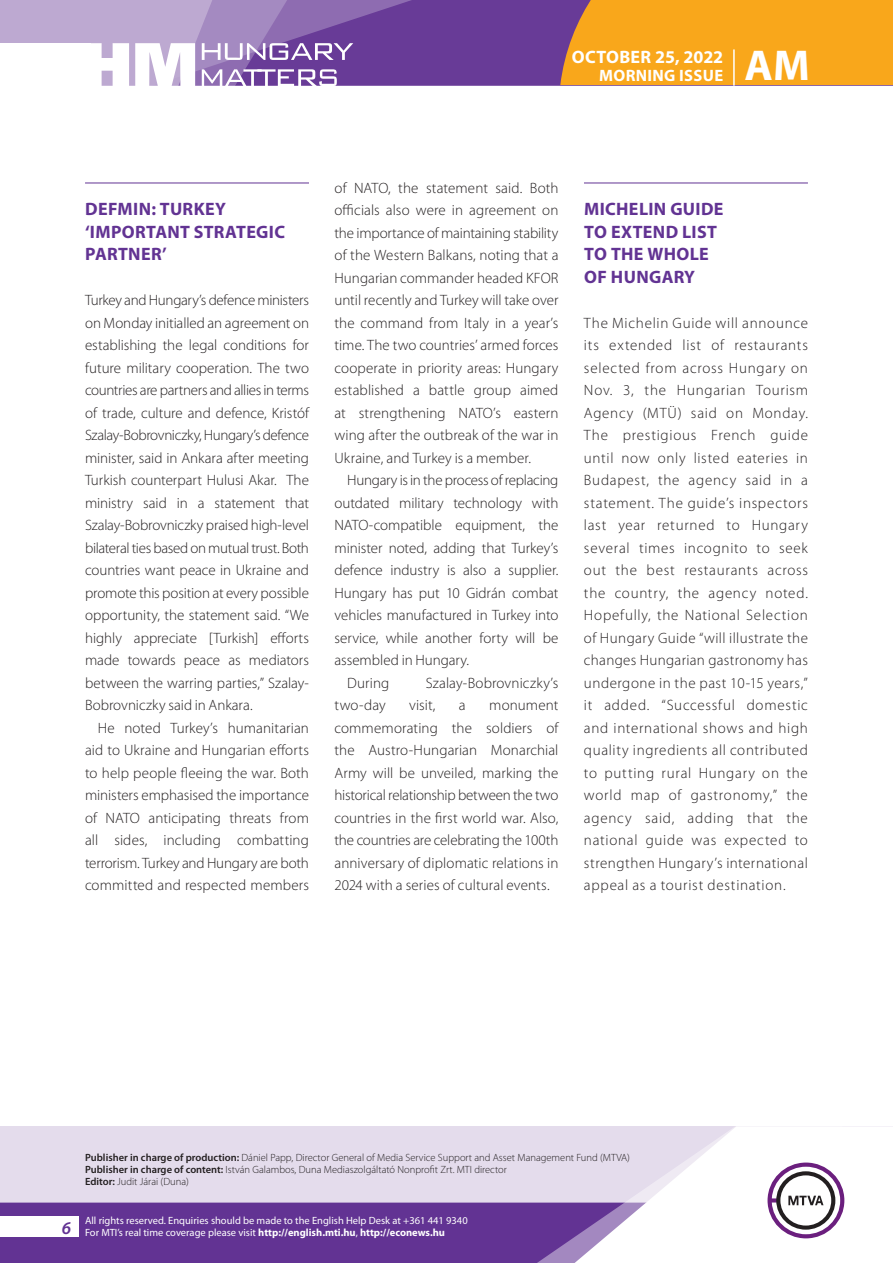
<style>
.page{position:relative;width:893px;height:1263px;background:#fff}
.page>*{position:absolute;margin:0;border:0;box-sizing:border-box;transform-origin:0 0}
.t1{font:700 43.35px "Myriad Pro";color:#fff}
._01_cimsor{font:700 18px/22.5px "Myriad Pro";letter-spacing:.02em;color:#623393}
.t2{font:700 18px "Myriad Pro";letter-spacing:.01em;color:#fff}
.t3{font:700 16.5px "Myriad Pro";letter-spacing:.02em;color:#fff}
._03_kenyer_szöveg-1{font:300 15px/22.5px "Myriad Pro";letter-spacing:.025em;color:#231f20;text-align:justify}
._03_kenyer_szöveg-2{font:300 15px/22.5px "Myriad Pro";letter-spacing:.005em;color:#231f20;text-align:justify}
.t4{font:300 10.5px "Myriad Pro";color:#231f20}
.t5{font:10.5px/12px "Myriad Pro";color:#fff}
.s1{font-weight:600}
.s2{font-weight:700}
</style>
<div class="page">
<div style="left:0;top:1126px;width:893px;height:137px;background:#e4dcec"></div>
<div style="left:0;top:1202px;width:506px;height:61px;background:#623393"></div>
<div style="left:506px;top:1202px;width:43px;height:61px;background:#623393"></div>
<svg style="left:549px;top:1126px;width:344px;height:137px;fill:#fff"></svg>
<svg style="left:767px;top:1162px;width:77px;height:76px;background:#c5b8c8"></svg>
<div style="left:0;top:1216px;width:79px;height:20px;background:#fff"></div>
<div style="left:0;top:0;width:893px;height:85px;background:#683b97"></div>
<div style="left:560px;top:0;width:333px;height:85px;background:#f9a71b"></div>
<hr style="left:733px;top:49px;width:2px;height:37px;background:#fff">
<svg style="left:0;top:0;width:479px;height:86px"></svg>
<hr style="left:85px;top:183px;width:224px;height:1px;background:#623393">
<hr style="left:584px;top:183px;width:224px;height:1px;background:#623393">
<p class="t2" style="left:572px;top:45px;width:153px">OCTOBER 25, 2022</p>
<p class="t3" style="left:599px;top:65px;width:125px">MORNING ISSUE</p>
<h1 class="t1" style="left:745px;top:37px;width:67px">AM</h1>
<p class="_01_cimsor" style="left:85px;top:197px;width:202px">DEFMIN: TURKEY ‘IMPORTANT STRATEGIC<br>PARTNER’</p>
<p class="_03_kenyer_szöveg-1" style="left:85px;top:289px;width:226px">Turkey and Hungary’s defence ministers on Monday initialled an agreement on establishing the legal conditions for future military cooperation. The two countries are partners and allies in terms of trade, culture and defence, Kristóf Szalay-Bobrovniczky, Hungary’s defence minister, said in Ankara after meeting Turkish counterpart Hulusi Akar. The ministry said in a statement that Szalay-Bobrovniczky praised high-level bilateral ties based on mutual trust. Both countries want peace in Ukraine and promote this position at every possible opportunity, the statement said. “We highly appreciate [Turkish] efforts made towards peace as mediators between the warring parties,” Szalay-Bobrovniczky said in Ankara.</p>
<p class="_03_kenyer_szöveg-2" style="left:85px;top:716px;width:225px;text-indent:13px">He noted Turkey’s humanitarian aid to Ukraine and Hungarian efforts to help people fleeing the war. Both ministers emphasised the importance of NATO anticipating threats from all sides, including combatting terrorism. Turkey and Hungary are both committed and respected members</p>
<p class="_03_kenyer_szöveg-2" style="left:334px;top:176px;width:225px">of NATO, the statement said. Both officials also were in agreement on the importance of maintaining stability of the Western Balkans, noting that a Hungarian commander headed KFOR until recently and Turkey will take over the command from Italy in a year’s time. The two countries’ armed forces cooperate in priority areas: Hungary established a battle group aimed at strengthening NATO’s eastern wing after the outbreak of the war in Ukraine, and Turkey is a member.</p>
<p class="_03_kenyer_szöveg-2" style="left:334px;top:469px;width:225px;text-indent:13px">Hungary is in the process of replacing outdated military technology with NATO-compatible equipment, the minister noted, adding that Turkey’s defence industry is also a supplier.<br>Hungary has put 10 Gidrán combat vehicles manufactured in Turkey into service, while another forty will be assembled in Hungary.</p>
<p class="_03_kenyer_szöveg-2" style="left:347px;top:671px;width:44px">During</p>
<p class="_03_kenyer_szöveg-2" style="left:426px;top:671px;width:134px">Szalay-Bobrovniczky’s</p>
<p class="_03_kenyer_szöveg-2" style="left:334px;top:694px;width:53px">two-day</p>
<p class="_03_kenyer_szöveg-2" style="left:409px;top:694px;width:28px">visit,</p>
<p class="_03_kenyer_szöveg-2" style="left:459px;top:694px;width:8px">a</p>
<p class="_03_kenyer_szöveg-2" style="left:334px;top:694px;width:225px;text-indent:155px">monument commemorating the soldiers of the Austro-Hungarian Monarchial Army will be unveiled, marking the historical relationship between the two countries in the first world war. Also, the countries are celebrating the 100th anniversary of diplomatic relations in 2024 with a series of cultural events.</p>
<p class="_01_cimsor" style="left:584px;top:197px;width:141px">MICHELIN GUIDE<br>TO EXTEND LIST<br>TO THE WHOLE<br>OF HUNGARY</p>
<p class="_03_kenyer_szöveg-1" style="left:584px;top:311px;width:225px">The Michelin Guide will announce its extended list of restaurants selected from across Hungary on Nov. 3, the Hungarian Tourism Agency (MTÜ) said on Monday.<br>The prestigious French guide until now only listed eateries in Budapest, the agency said in a statement. The guide’s inspectors last year returned to Hungary several times incognito to seek out the best restaurants across the country, the agency noted.<br>Hopefully, the National Selection of Hungary Guide “will illustrate the changes Hungarian gastronomy has undergone in the past 10-15 years,” it added. “Successful domestic and international shows and high quality ingredients all contributed to putting rural Hungary on the world map of gastronomy,” the agency said, adding that the national guide was expected to strengthen Hungary’s international appeal as a tourist destination.</p>
<p class="t4" style="left:85px;top:1151px;width:546px"><span class="s1">Publisher in charge of production:</span> Dániel Papp, Director General of Media Service Support and Asset Management Fund (MTVA)</p>
<p class="t4" style="left:85px;top:1163px;width:423px"><span class="s1">Publisher in charge of content:</span> István Galambos, Duna Mediaszolgáltató Nonprofit Zrt. MTI director</p>
<p class="t4" style="left:85px;top:1175px;width:105px"><span class="s1">Editor:</span> Judit Járai (Duna)</p>
<p class="t5" style="left:62px;top:1214px;width:407px;text-indent:23px">All rights reserved. Enquiries should be made to the English Help Desk at +361 441 9340<br><sup>6</sup> For MTI’s real time coverage please visit <span class="s2">http://english.mti.hu</span>, <span class="s2">http://econews.hu</span></p>
</div>
